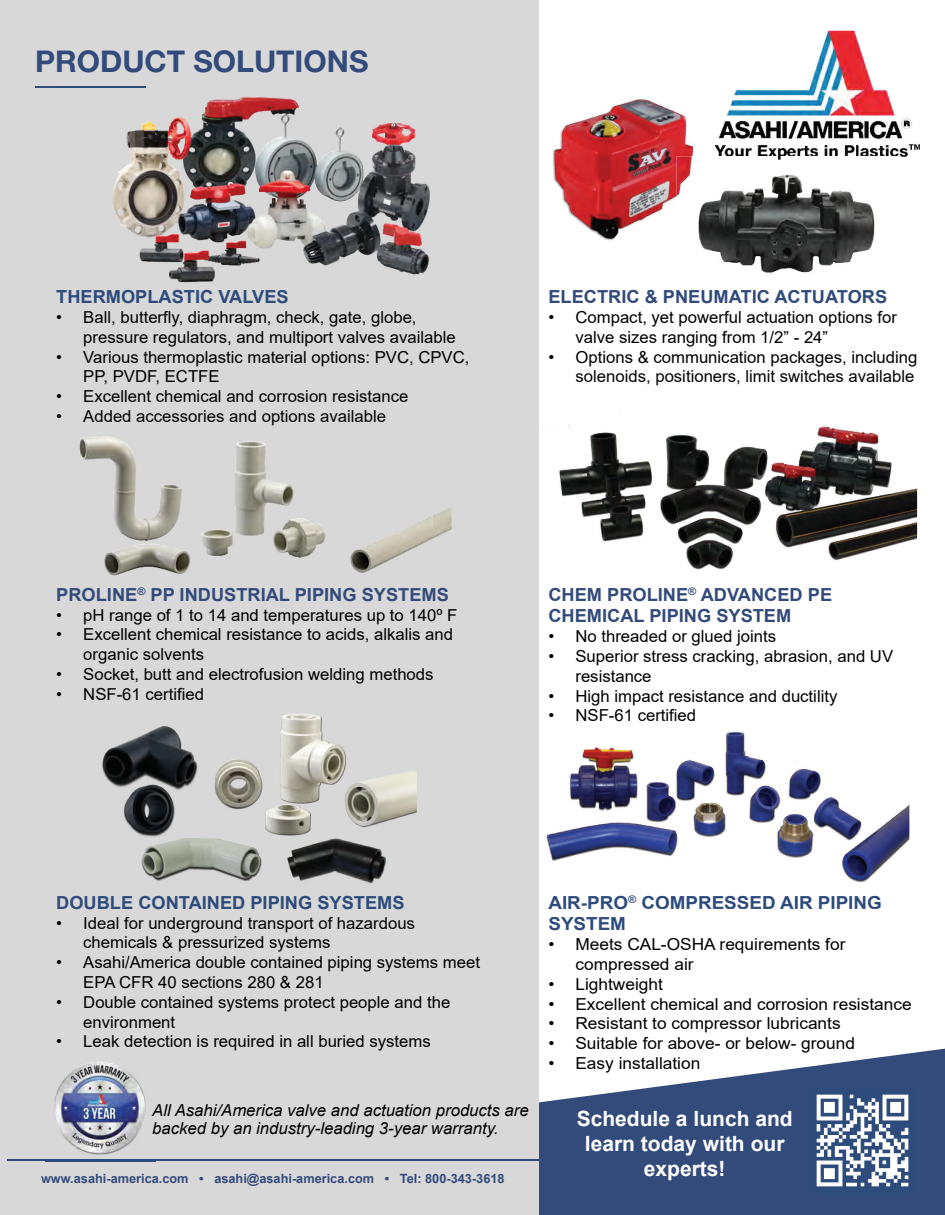
<style>
.page{position:relative;width:945px;height:1215px;background:#fff}
.page>*{position:absolute;margin:0;border:0;box-sizing:border-box;transform-origin:0 0}
.t1{font:700 30px "Helvetica Neue LT Std";color:#334b7b}
.t2{font:700 21px/25.2px "Arial";color:#fff;text-align:center}
.t3{font:700 18px/21.6px "Arial";color:#334b7b}
.t4{font:700 18px "Arial";color:#2d4b7b}
.t5{font:700 18px/21.6px "Arial";color:#2d4b7b;scale:1.05 1}
.t6{font:16.5px/19.8px "Arial";color:#000}
.t7{font:16.5px/19.8px "Arial";color:#000;scale:1.05 1}
.t8{font:16.5px/19.8px "Arial";color:#040503}
.t9{font:italic 16.5px/18px "Arial";color:#000}
.t10{font:700 12.75px "Arial";color:#334b7b}
.s1{color:#334b7b}
.s2{color:#000}
.s3{color:#040503}
</style>
<div class="page">
<svg style="left:538px;top:1049px;width:407px;height:166px;fill:#334b7b"></svg>
<img style="left:786px;top:31px;width:134px;height:126px">
<div style="left:0;top:0;width:538px;height:1215px;background:#d8d8d8"></div>
<hr style="left:35px;top:86px;width:110px;height:2px;background:#334b7b">
<img style="left:810px;top:1088px;width:105px;height:105px">
<hr style="left:7px;top:1160px;width:550px;height:1px;background:#334b7c">
<img style="left:45px;top:1061px;width:110px;height:101px">
<img style="left:45px;top:1160px;width:110px;height:1px">
<img style="left:152px;top:1104px;width:3px;height:15px">
<svg style="left:153px;top:1122px;width:2px;height:15px"></svg>
<img style="left:102px;top:714px;width:315px;height:170px">
<img style="left:559px;top:425px;width:358px;height:145px">
<img style="left:79px;top:436px;width:373px;height:140px">
<img style="left:546px;top:732px;width:363px;height:150px">
<img style="left:113px;top:86px;width:317px;height:197px">
<img style="left:113px;top:86px;width:32px;height:2px">
<img style="left:538px;top:63px;width:95px;height:213px">
<img style="left:633px;top:99px;width:61px;height:125px">
<img style="left:715px;top:90px;width:71px;height:66px">
<img style="left:786px;top:240px;width:88px;height:33px">
<img style="left:786px;top:156px;width:110px;height:84px">
<img style="left:676px;top:156px;width:110px;height:117px">
<h1 class="t1" style="left:35px;top:44px;width:335px">PRODUCT SOLUTIONS</h1>
<p class="t4" style="left:56px;top:287px;width:234px">THERMOPLASTIC VALVES</p>
<p class="t8" style="left:83px;top:307px;width:147px">Bllbtt fl di h</p>
<p class="t8" style="left:285px;top:307px;width:37px">h k</p>
<p class="t8" style="left:348px;top:307px;width:6px">t</p>
<p class="t8" style="left:380px;top:307px;width:24px">l b</p>
<p class="t6" style="left:83px;top:307px;width:374px;text-indent:-27px">• a , u er y, ap ragm, c ec , ga e, g o e, pressure regulators, and multiport valves available</p>
<p class="t6" style="left:83px;top:347px;width:388px;text-indent:-27px">• Various thermoplastic material options: PVC, CPVC,<br>PP, PVDF, ECTFE</p>
<p class="t6" style="left:56px;top:387px;width:354px">• Excellent chemical and corrosion resistance •</p>
<p class="t8" style="left:83px;top:406px;width:304px">Added accessories and options available</p>
<p class="t3" style="left:56px;top:584px;width:394px">PROLINE<sup>®</sup> PP INDUSTRIAL PIPING SYSTEMS</p>
<p class="t6" style="left:56px;top:605px;width:403px">• pH range of 1 to 14 and temperatures up to 140º F</p>
<p class="t6" style="left:83px;top:625px;width:371px;text-indent:-27px">• Excellent chemical resistance to acids, alkalis and organic solvents</p>
<p class="t6" style="left:56px;top:664px;width:379px">• Socket, butt and electrofusion welding methods</p>
<p class="t6" style="left:56px;top:684px;width:149px">• NSF-61 certified</p>
<p class="t4" style="left:548px;top:287px;width:340px"><span class="s1">ELECTRIC &amp; P</span>NEUMATIC ACTUATORS</p>
<p class="t6" style="left:575px;top:307px;width:323px;text-indent:-27px">• Compact, yet powerful actuation options for valve sizes ranging from 1/2” - 24”</p>
<p class="t6" style="left:548px;top:347px;width:370px">• Options &amp; communication packages, including</p>
<p class="t8" style="left:575px;top:367px;width:341px">solenoids, positioners, limit switches available</p>
<p class="t3" style="left:548px;top:584px;width:285px">CHEM PROLINE<sup>®</sup> ADVANCED PE<br>CHEMICAL PIPING SYSTEM</p>
<p class="t6" style="left:548px;top:627px;width:229px">• No threaded or glued joints</p>
<p class="t6" style="left:575px;top:646px;width:319px;text-indent:-27px">• Superior stress cracking, abrasion, and UV resistance</p>
<p class="t6" style="left:548px;top:686px;width:290px">• High impact resistance and ductility</p>
<p class="t6" style="left:548px;top:706px;width:149px">• NSF-61 certified</p>
<p class="t4" style="left:56px;top:892px;width:350px"><span class="s1">DOU</span>BLE CONTAINED PIPING SYSTEMS</p>
<p class="t8" style="left:83px;top:913px;width:333px;text-indent:-27px"><span class="s2">• Id</span>eal for underground transport of hazardous <span class="s2">chemicals &amp; pressurized systems</span></p>
<p class="t6" style="left:83px;top:952px;width:398px;text-indent:-27px">• Asahi/America double contained piping systems meet<br>EPA CFR 40 sections 280 &amp; 281</p>
<p class="t6" style="left:83px;top:992px;width:369px;text-indent:-27px">• Double contained systems protect people and the environment</p>
<p class="t6" style="left:56px;top:1032px;width:376px">• Leak detection is required in all buried systems</p>
<p class="t9" style="left:152px;top:1101px;width:378px"><span class="s3">A</span>ll Asahi/America valve and actuation products are <span class="s3">b</span>acked by an industry-leading 3-year warranty.</p>
<p class="t10" style="left:41px;top:1172px;width:465px">www.asahi-america.com • asahi@asahi-america.com • Tel: 800-343-3618</p>
<p class="t5" style="left:548px;top:892px;width:319px">AIR-PRO<sup>®</sup> COMPRESSED AIR PIPING<br>SYSTEM</p>
<p class="t7" style="left:575px;top:934px;width:259px;text-indent:-27px">• Meets CAL-OSHA requirements for compressed air</p>
<p class="t7" style="left:548px;top:974px;width:110px">• Lightweight</p>
<p class="t7" style="left:548px;top:994px;width:348px">• Excellent chemical and corrosion resistance</p>
<p class="t7" style="left:548px;top:1014px;width:280px">• Resistant to compressor lubricants</p>
<p class="t7" style="left:548px;top:1033px;width:294px">• Suitable for above- or below- ground</p>
<p class="t7" style="left:548px;top:1053px;width:146px">• Easy installation</p>
<p class="t2" style="left:577px;top:1106px;width:217px">Schedule a lunch and learn today with our experts!</p>
</div>
